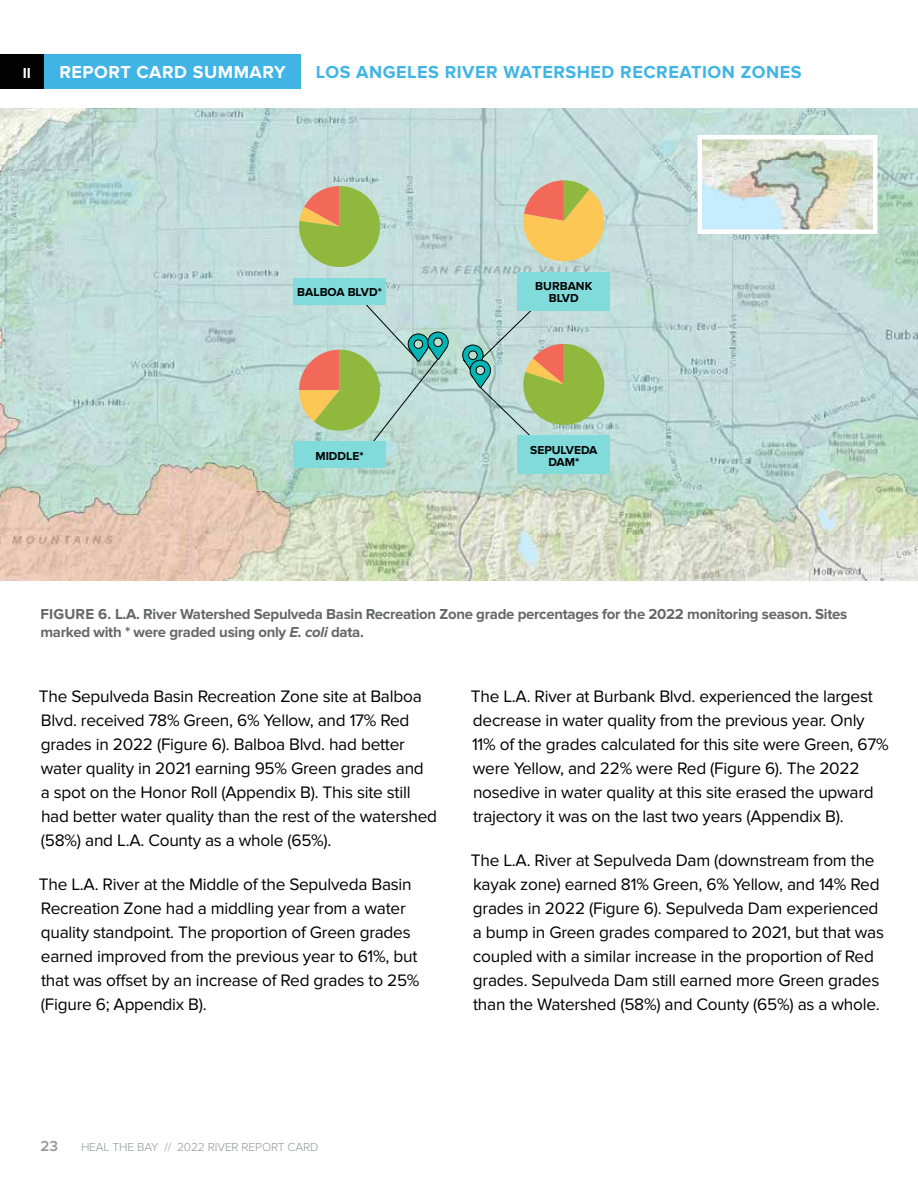
<style>
.page{position:relative;width:918px;height:1188px;background:#fff}
.page>*{position:absolute;margin:0;border:0;box-sizing:border-box;transform-origin:0 0}
.t1{font:700 18px "Proxima Nova";letter-spacing:.03em;color:#40b4e5}
.t2{font:700 18px "Proxima Nova";letter-spacing:.03em;color:#fff}
.t3{font:17.25px/24px "Proxima Nova";letter-spacing:-.015em;color:#000}
.t4{font:700 15px/18px "Proxima Nova";letter-spacing:-.02em;color:#666767}
.t5{font:600 15px "Proxima Nova";color:#939598}
.t6{font:700 15px "Proxima Nova";color:#fff}
.t7{font:700 12px/12px "Proxima Nova";color:#000;text-align:center}
.t8{font:300 12px "Proxima Nova";letter-spacing:-.01em;color:#939598}
.s1{font-style:italic}
</style>
<div class="page">
<div style="left:0;top:54px;width:44px;height:34px;background:#030303"></div>
<div style="left:44px;top:54px;width:257px;height:34px;background:#40b4e5"></div>
<img style="left:0;top:108px;width:918px;height:473px">
<div style="left:518px;top:272px;width:92px;height:39px;background:#81dbdb"></div>
<svg style="left:521px;top:180px;width:88px;height:86px;background:#dfbe7e"></svg>
<div style="left:293px;top:278px;width:93px;height:27px;background:#81dbdb"></div>
<svg style="left:299px;top:186px;width:81px;height:81px;background:#acb664"></svg>
<div style="left:293px;top:441px;width:93px;height:27px;background:#81dbdb"></div>
<svg style="left:299px;top:297px;width:149px;height:155px;background:#b1ccb3"></svg>
<div style="left:518px;top:436px;width:92px;height:38px;background:#81dbdb"></div>
<svg style="left:462px;top:284px;width:142px;height:178px"></svg>
<img style="left:702px;top:140px;width:170px;height:89px">
<div style="left:697px;top:135px;width:180px;height:99px;border:4px solid #fff"></div>
<p class="t6" style="left:23px;top:65px;width:10px">II</p>
<p class="t2" style="left:59px;top:62px;width:228px">REPORT CARD SUMMARY</p>
<p class="t1" style="left:316px;top:62px;width:487px">LOS ANGELES RIVER WATERSHED RECREATION ZONES</p>
<p class="t7" style="left:297px;top:286px;width:86px">BALBOA BLVD*</p>
<p class="t7" style="left:535px;top:280px;width:59px">BURBANK<br>BLVD</p>
<p class="t7" style="left:315px;top:450px;width:50px">MIDDLE*</p>
<p class="t7" style="left:530px;top:444px;width:69px">SEPULVEDA<br>DAM*</p>
<p class="t4" style="left:40px;top:606px;width:808px">FIGURE 6. L.A. River Watershed Sepulveda Basin Recreation Zone grade percentages for the 2022 monitoring season. Sites marked with * were graded using only <span class="s1">E. coli</span> data.</p>
<p class="t3" style="left:39px;top:685px;width:400px">The Sepulveda Basin Recreation Zone site at Balboa Blvd. received 78% Green, 6% Yellow, and 17% Red grades in 2022 (Figure 6). Balboa Blvd. had better water quality in 2021 earning 95% Green grades and<br>a spot on the Honor Roll (Appendix B). This site still had better water quality than the rest of the watershed (58%) and L.A. County as a whole (65%).</p>
<p class="t3" style="left:39px;top:873px;width:382px">The L.A. River at the Middle of the Sepulveda Basin Recreation Zone had a middling year from a water quality standpoint. The proportion of Green grades earned improved from the previous year to 61%, but that was offset by an increase of Red grades to 25% (Figure 6; Appendix B).</p>
<p class="t3" style="left:471px;top:685px;width:419px">The L.A. River at Burbank Blvd. experienced the largest decrease in water quality from the previous year. Only 11% of the grades calculated for this site were Green, 67% were Yellow, and 22% were Red (Figure 6). The 2022 nosedive in water quality at this site erased the upward trajectory it was on the last two years (Appendix B).</p>
<p class="t3" style="left:471px;top:849px;width:415px">The L.A. River at Sepulveda Dam (downstream from the kayak zone) earned 81% Green, 6% Yellow, and 14% Red grades in 2022 (Figure 6). Sepulveda Dam experienced a bump in Green grades compared to 2021, but that was coupled with a similar increase in the proportion of Red grades. Sepulveda Dam still earned more Green grades than the Watershed (58%) and County (65%) as a whole.</p>
<p class="t5" style="left:40px;top:1138px;width:19px">23</p>
<p class="t8" style="left:81px;top:1140px;width:239px">HEAL THE BAY // 2022 RIVER REPORT CARD</p>
</div>
